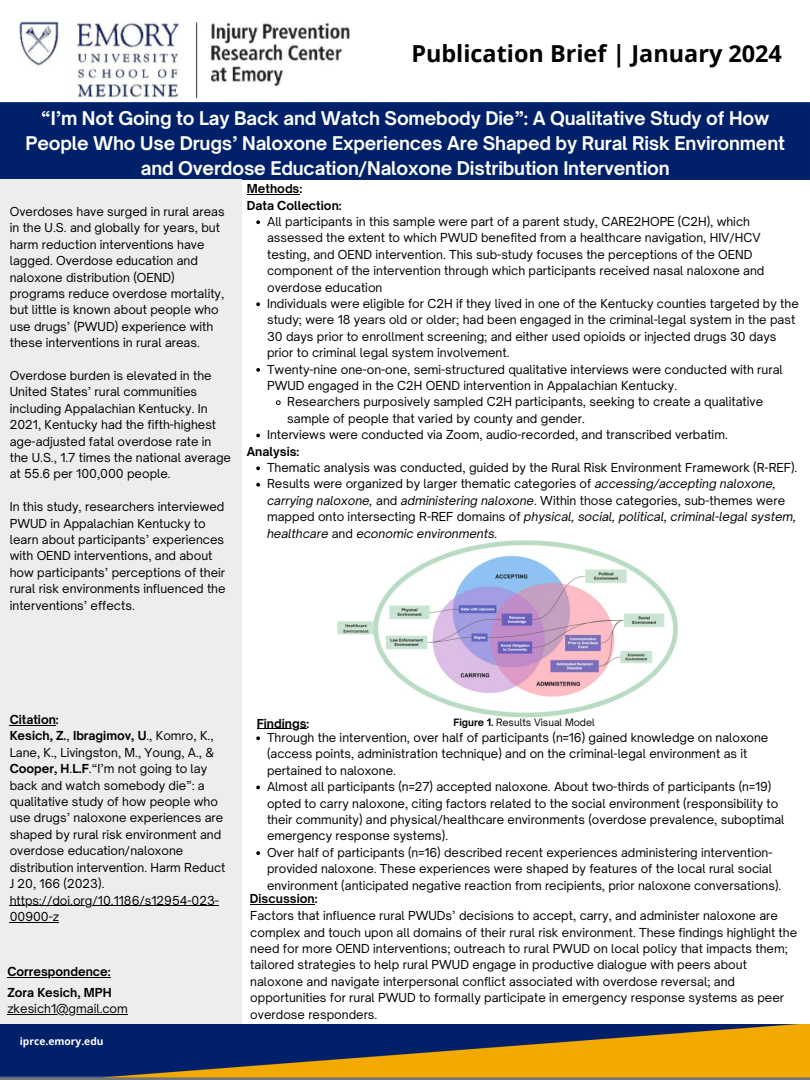
<style>
.page{position:relative;width:810px;height:1080px;background:#fff}
.page>*{position:absolute;margin:0;border:0;box-sizing:border-box;transform-origin:0 0}
.t1{font:700 23.44px "Open Sans";color:#000}
.t2{font:700 18.12px/25.3px "Open Sauce One";letter-spacing:-.01em;color:#fdfefb;text-align:center}
.t3{font:11.88px/16.4px "Open Sauce One";color:#000}
.t4{font:italic 11.88px/16.4px "Open Sauce One";color:#000}
.t5{font:700 11.88px "Open Sauce One";color:#000}
.t6{font:700 10.31px "Open Sans";color:#fdfefb}
.t7{font:9.75px "Open Sauce One";color:#000}
.s1{font-style:normal}
.s2{font-weight:700}
</style>
<div class="page">
<img style="left:19px;top:21px;width:331px;height:80px">
<div style="left:0;top:102px;width:810px;height:77px;background:#002069"></div>
<div style="left:0;top:179px;width:241px;height:845px;background:#ededed"></div>
<img style="left:0;top:1024px;width:810px;height:56px">
<img style="left:338px;top:540px;width:340px;height:178px">
<hr style="left:247px;top:194px;width:53px;height:1px;background:#000">
<svg style="left:256px;top:220px;width:4px;height:4px"></svg>
<svg style="left:256px;top:302px;width:4px;height:4px"></svg>
<svg style="left:256px;top:368px;width:4px;height:4px"></svg>
<svg style="left:276px;top:400px;width:5px;height:5px"></svg>
<svg style="left:256px;top:434px;width:4px;height:3px"></svg>
<svg style="left:256px;top:466px;width:4px;height:4px"></svg>
<svg style="left:256px;top:483px;width:4px;height:4px"></svg>
<hr style="left:10px;top:725px;width:46px;height:1px;background:#000">
<hr style="left:10px;top:905px;width:209px;height:1px;background:#000">
<hr style="left:10px;top:922px;width:49px;height:1px;background:#000">
<hr style="left:7px;top:977px;width:104px;height:1px;background:#000">
<hr style="left:7px;top:1014px;width:121px;height:1px;background:#000">
<hr style="left:257px;top:728px;width:50px;height:1px;background:#000">
<hr style="left:250px;top:904px;width:65px;height:1px;background:#000">
<svg style="left:256px;top:736px;width:4px;height:4px"></svg>
<svg style="left:256px;top:786px;width:4px;height:3px"></svg>
<svg style="left:256px;top:851px;width:4px;height:4px"></svg>
<p class="t1" style="left:411px;top:37px;width:372px">Publication Brief | January 2024</p>
<p class="t2" style="left:26px;top:105px;width:761px">“I’m Not Going to Lay Back and Watch Somebody Die”: A Qualitative Study of How<br>People Who Use Drugs’ Naloxone Experiences Are Shaped by Rural Risk Environment and Overdose Education/Naloxone Distribution Intervention</p>
<p class="t3" style="left:10px;top:203px;width:216px">Overdoses have surged in rural areas in the U.S. and globally for years, but harm reduction interventions have lagged. Overdose education and naloxone distribution (OEND) programs reduce overdose mortality, but little is known about people who use drugs’ (PWUD) experience with these interventions in rural areas.</p>
<p class="t3" style="left:10px;top:367px;width:223px">Overdose burden is elevated in the United States’ rural communities including Appalachian Kentucky. In 2021, Kentucky had the fifth-highest age-adjusted fatal overdose rate in the U.S., 1.7 times the national average at 55.6 per 100,000 people.</p>
<p class="t3" style="left:10px;top:499px;width:217px">In this study, researchers interviewed PWUD in Appalachian Kentucky to learn about participants’ experiences with OEND interventions, and about how participants’ perceptions of their rural risk environments influenced the interventions’ effects.</p>
<p class="t5" style="left:247px;top:181px;width:57px">Methods:</p>
<p class="t5" style="left:247px;top:198px;width:96px">Data Collection:</p>
<p class="t3" style="left:267px;top:213px;width:499px">All participants in this sample were part of a parent study, CARE2HOPE (C2H), which assessed the extent to which PWUD benefited from a healthcare navigation, HIV/HCV testing, and OEND intervention. This sub-study focuses the perceptions of the OEND component of the intervention through which participants received nasal naloxone and overdose education</p>
<p class="t3" style="left:267px;top:295px;width:533px">Individuals were eligible for C2H if they lived in one of the Kentucky counties targeted by the study; were 18 years old or older; had been engaged in the criminal-legal system in the past 30 days prior to enrollment screening; and either used opioids or injected drugs 30 days prior to criminal legal system involvement.</p>
<p class="t3" style="left:267px;top:361px;width:517px">Twenty-nine one-on-one, semi-structured qualitative interviews were conducted with rural<br>PWUD engaged in the C2H OEND intervention in Appalachian Kentucky.</p>
<p class="t3" style="left:287px;top:394px;width:477px">Researchers purposively sampled C2H participants, seeking to create a qualitative sample of people that varied by county and gender.</p>
<p class="t3" style="left:267px;top:427px;width:462px">Interviews were conducted via Zoom, audio-recorded, and transcribed verbatim.</p>
<p class="t5" style="left:247px;top:444px;width:54px">Analysis:</p>
<p class="t3" style="left:267px;top:459px;width:532px">Thematic analysis was conducted, guided by the Rural Risk Environment Framework (R-REF).</p>
<p class="t4" style="left:267px;top:476px;width:531px"><span class="s1">Results were organized by larger thematic categories of</span> accessing/accepting naloxone, carrying naloxone, <span class="s1">and</span> administering naloxone<span class="s1">. Within those categories, sub-themes were mapped onto intersecting R-REF domains of</span> physical, social, political, criminal-legal system, healthcare <span class="s1">and</span> economic environments.</p>
<p class="t5" style="left:10px;top:712px;width:51px">Citation:</p>
<p class="t3" style="left:10px;top:728px;width:217px"><span class="s2">Kesich, Z.</span>, <span class="s2">Ibragimov, U</span>., Komro, K.,<br>Lane, K., Livingston, M., Young, A., &amp;<br><span class="s2">Cooper, H</span>.<span class="s2">L.F</span>.“I’m not going to lay back and watch somebody die”: a qualitative study of how people who use drugs’ naloxone experiences are shaped by rural risk environment and overdose education/naloxone distribution intervention. Harm Reduct<br>J 20, 166 (2023). https://doi.org/10.1186/s12954-023-<br>00900-z</p>
<p class="t5" style="left:7px;top:964px;width:105px">Correspondence:</p>
<p class="t5" style="left:7px;top:985px;width:106px">Zora Kesich, MPH</p>
<p class="t3" style="left:7px;top:1000px;width:122px">zkesich1@gmail.com</p>
<p class="t6" style="left:20px;top:1034px;width:85px">iprce.emory.edu</p>
<p class="t5" style="left:257px;top:716px;width:54px">Findings:</p>
<p class="t7" style="left:454px;top:716px;width:143px"><span class="s2">Figure 1.</span> Results Visual Model</p>
<p class="t3" style="left:267px;top:729px;width:503px">Through the intervention, over half of participants (n=16) gained knowledge on naloxone (access points, administration technique) and on the criminal-legal environment as it pertained to naloxone.</p>
<p class="t3" style="left:267px;top:779px;width:519px">Almost all participants (n=27) accepted naloxone. About two-thirds of participants (n=19) opted to carry naloxone, citing factors related to the social environment (responsibility to their community) and physical/healthcare environments (overdose prevalence, suboptimal emergency response systems).</p>
<p class="t3" style="left:267px;top:844px;width:516px">Over half of participants (n=16) described recent experiences administering intervention&shy;provided naloxone. These experiences were shaped by features of the local rural social environment (anticipated negative reaction from recipients, prior naloxone conversations).</p>
<p class="t5" style="left:250px;top:891px;width:69px">Discussion:</p>
<p class="t3" style="left:250px;top:907px;width:548px">Factors that influence rural PWUDs’ decisions to accept, carry, and administer naloxone are complex and touch upon all domains of their rural risk environment. These findings highlight the need for more OEND interventions; outreach to rural PWUD on local policy that impacts them; tailored strategies to help rural PWUD engage in productive dialogue with peers about naloxone and navigate interpersonal conflict associated with overdose reversal; and opportunities for rural PWUD to formally participate in emergency response systems as peer overdose responders.</p>
</div>
